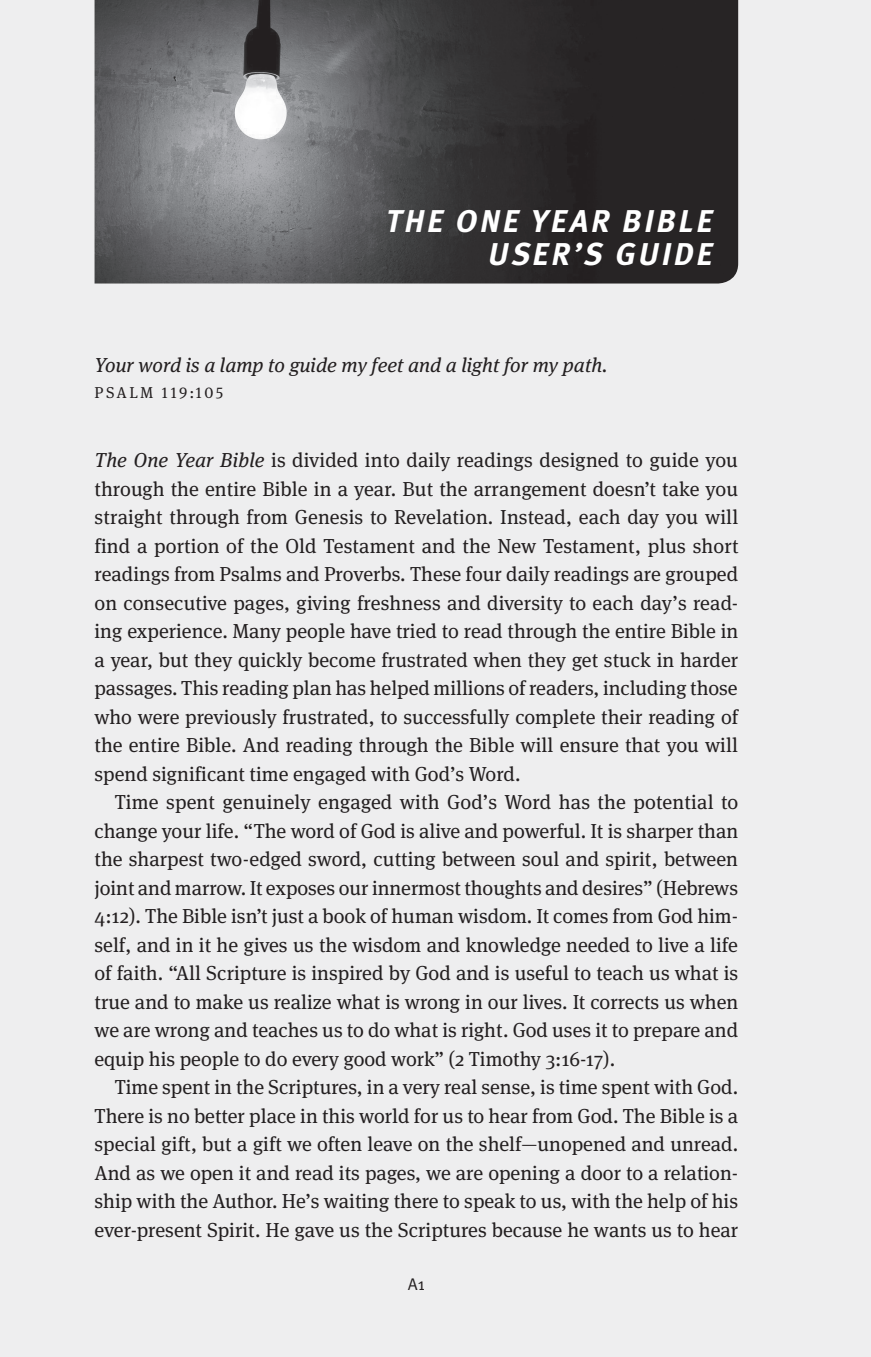
<style>
.page{position:relative;width:871px;height:1357px;background:#eeeeef}
.page>*{position:absolute;margin:0;border:0;box-sizing:border-box;transform-origin:0 0}
.fm-h1{font:italic 700 31.5px/33.1px "Meta OT";color:#fff;text-align:right}
.fm-body{font:20.25px/28.6px "Meta Serif Pro";color:#231f20;text-align:justify}
.fm-body-fl{font:20.25px/28.6px "Meta Serif Pro";color:#231f20;text-align:justify}
.fm-epigraph-first{font:italic 20.25px "Meta Serif Pro";color:#231f20}
.t1{font:16.88px "Meta Normal Caps";color:#231f20}
.fm-epigraph-ref{font:15.75px "Meta Serif Pro";letter-spacing:.15em;color:#231f20}
.s1{font-style:italic}
</style>
<div class="page">
<img style="left:94px;top:0;width:644px;height:284px">
<p class="fm-h1" style="left:384px;top:205px;width:336px">THE ONE YEAR BIBLE<br>USER’S GUIDE</p>
<p class="fm-epigraph-first" style="left:94px;top:350px;width:514px">Your word is a lamp to guide my feet and a light for my path.</p>
<p class="fm-epigraph-ref" style="left:95px;top:381px;width:130px">PSALM 119:105</p>
<p class="fm-body-fl" style="left:94px;top:445px;width:645px"><span class="s1">The One Year Bible</span> is divided into daily readings designed to guide you through the entire Bible in a year. But the arrangement doesn’t take you straight through from Genesis to Revelation. Instead, each day you will find a portion of the Old Testament and the New Testament, plus short readings from Psalms and Proverbs. These four daily readings are grouped on consecutive pages, giving freshness and diversity to each day’s read&shy;ing experience. Many people have tried to read through the entire Bible in a year, but they quickly become frustrated when they get stuck in harder passages. This reading plan has helped millions of readers, including those who were previously frustrated, to successfully complete their reading of the entire Bible. And reading through the Bible will ensure that you will spend significant time engaged with God’s Word.</p>
<p class="fm-body" style="left:94px;top:787px;width:645px;text-indent:20px">Time spent genuinely engaged with God’s Word has the potential to change your life. “The word of God is alive and powerful. It is sharper than the sharpest two--edged sword, cutting between soul and spirit, between joint and marrow. It exposes our innermost thoughts and desires” (Hebrews 4:12). The Bible isn’t just a book of human wisdom. It comes from God him&shy;self, and in it he gives us the wisdom and knowledge needed to live a life of faith. “All Scripture is inspired by God and is useful to teach us what is true and to make us realize what is wrong in our lives. It corrects us when we are wrong and teaches us to do what is right. God uses it to prepare and equip his people to do every good work” (2 Timothy 3:16-17).</p>
<p class="fm-body" style="left:94px;top:1072px;width:645px;text-indent:20px">Time spent in the Scriptures, in a very real sense, is time spent with God.<br>There is no better place in this world for us to hear from God. The Bible is a special gift, but a gift we often leave on the shelf—unopened and unread.<br>And as we open it and read its pages, we are opening a door to a relation&shy;ship with the Author. He’s waiting there to speak to us, with the help of his ever-present Spirit. He gave us the Scriptures because he wants us to hear</p>
<p class="t1" style="left:408px;top:1274px;width:19px">A1</p>
</div>
